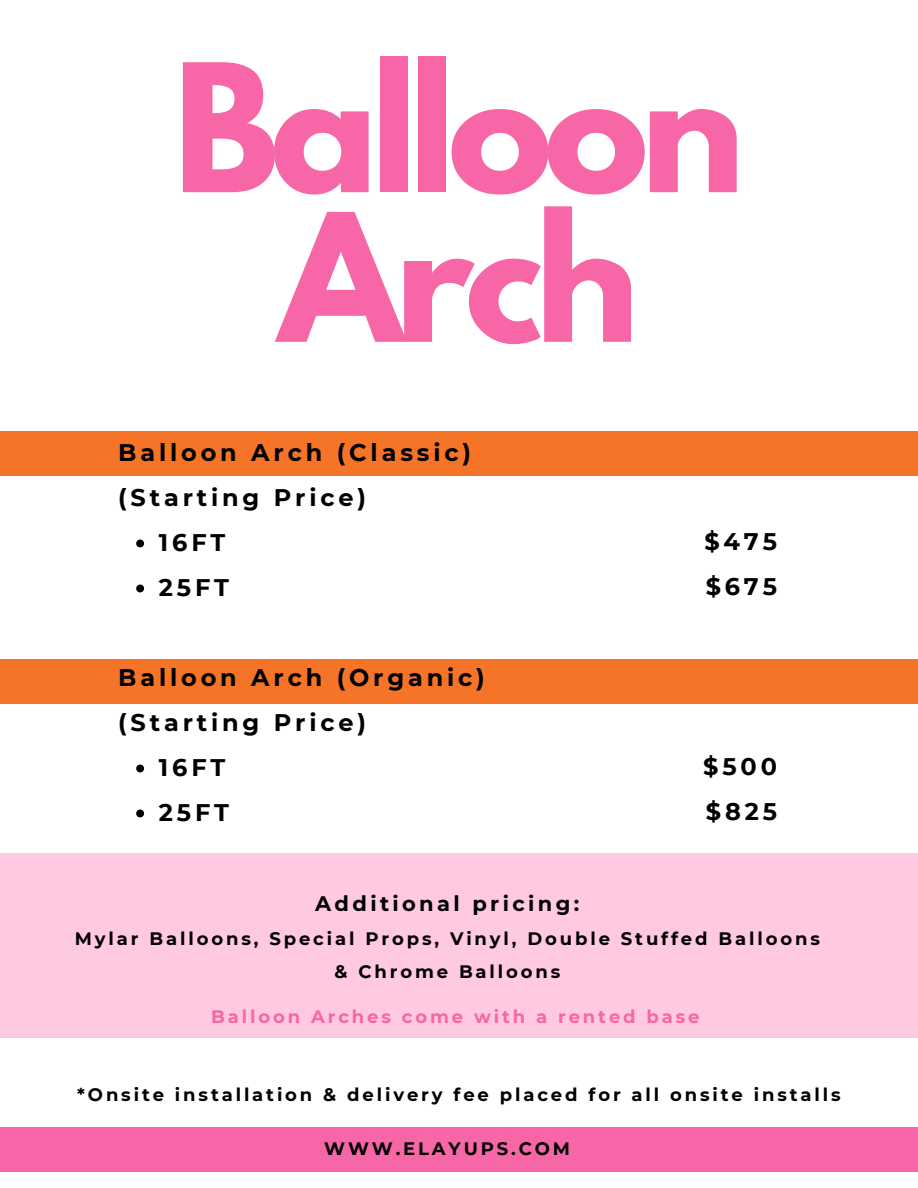
<style>
.page{position:relative;width:918px;height:1188px;background:#fff}
.page>*{position:absolute;margin:0;border:0;box-sizing:border-box;transform-origin:0 0}
.t1{font:700 157.5px/149.7px "League Spartan";letter-spacing:-.05em;color:#f766a7;text-align:center}
.t2{font:700 24px/45px "Montserrat";letter-spacing:.16em;color:#000}
.t3{font:700 21px "Montserrat";letter-spacing:.16em;color:#000}
.t4{font:700 18px "Montserrat";letter-spacing:.16em;color:#000}
.t5{font:700 18px "Montserrat";letter-spacing:.16em;color:#f766a7}
</style>
<div class="page">
<div style="left:0;top:431px;width:918px;height:45px;background:#f67427"></div>
<div style="left:0;top:659px;width:918px;height:45px;background:#f67427"></div>
<div style="left:0;top:853px;width:918px;height:185px;background:#ffc9e1"></div>
<svg style="left:136px;top:540px;width:8px;height:7px"></svg>
<svg style="left:136px;top:585px;width:8px;height:7px"></svg>
<svg style="left:136px;top:765px;width:8px;height:7px"></svg>
<svg style="left:136px;top:810px;width:8px;height:7px"></svg>
<div style="left:0;top:1127px;width:918px;height:45px;background:#f766a7"></div>
<p class="t1" style="left:173px;top:74px;width:573px">Balloon<br>Arch</p>
<h1 class="t2" style="left:118px;top:430px;width:354px">Balloon Arch (Classic) (Starting Price)</h1>
<h2 class="t2" style="left:159px;top:520px;width:68px">16FT</h2>
<p class="t2" style="left:159px;top:565px;width:72px">25FT</p>
<p class="t2" style="left:118px;top:655px;width:368px">Balloon Arch (Organic) (Starting Price)</p>
<h2 class="t2" style="left:159px;top:745px;width:68px">16FT</h2>
<p class="t2" style="left:159px;top:790px;width:72px">25FT</p>
<p class="t2" style="left:704px;top:519px;width:74px">$475 $675</p>
<h2 class="t2" style="left:703px;top:744px;width:75px">$500 $825</h2>
<p class="t3" style="left:315px;top:891px;width:266px">Additional pricing:</p>
<p class="t4" style="left:75px;top:927px;width:747px">Mylar Balloons, Special Props, Vinyl, Double Stuffed Balloons</p>
<p class="t4" style="left:334px;top:961px;width:228px">&amp; Chrome Balloons</p>
<h4 class="t5" style="left:211px;top:1006px;width:490px">Balloon Arches come with a rented base</h4>
<h2 class="t4" style="left:77px;top:1084px;width:765px">*Onsite installation &amp; delivery fee placed for all onsite installs</h2>
<p class="t4" style="left:324px;top:1137px;width:247px">WWW.ELAYUPS.COM</p>
</div>
